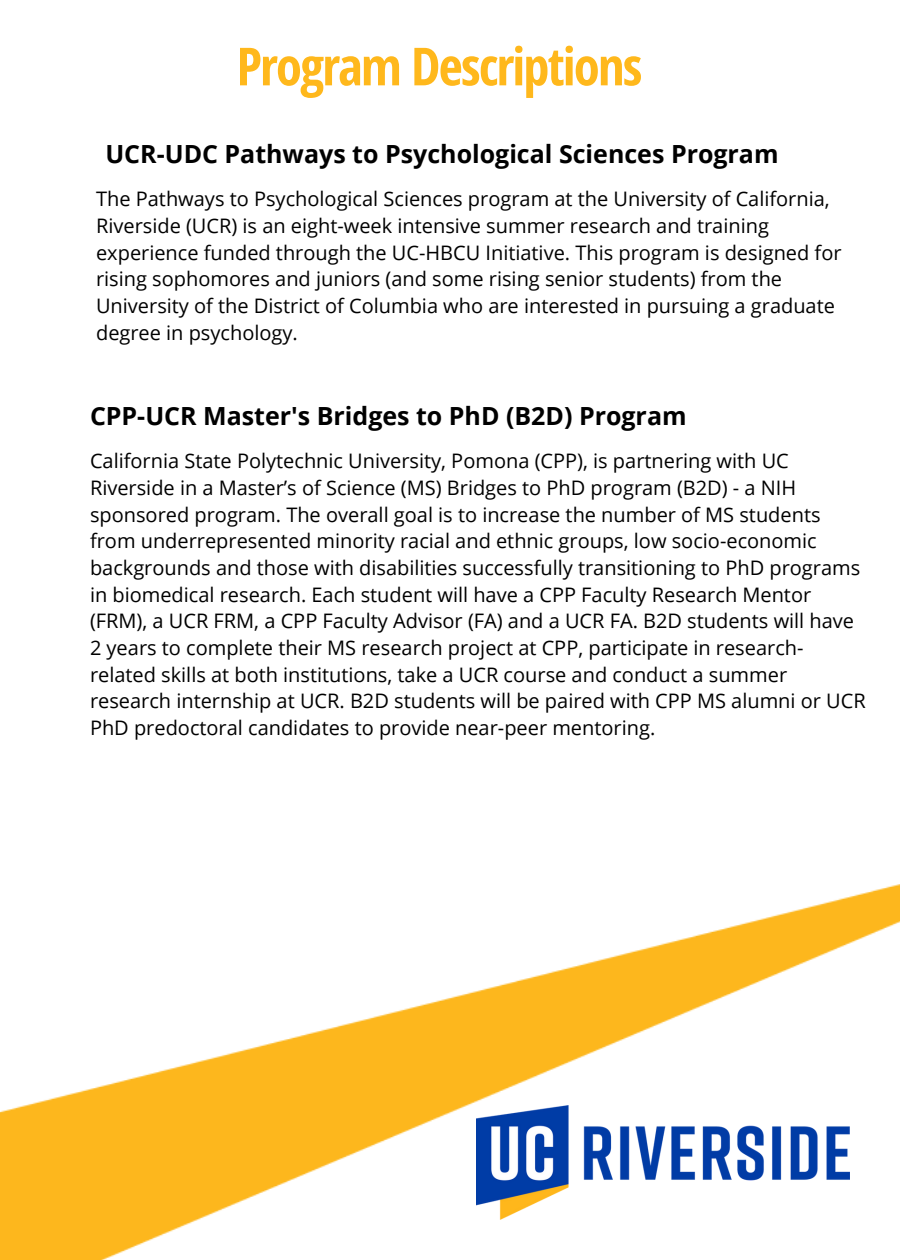
<style>
.page{position:relative;width:900px;height:1260px;background:#fff}
.page>*{position:absolute;margin:0;border:0;box-sizing:border-box;transform-origin:0 0}
.t1{font:700 52.5px "Open Sans Condensed";letter-spacing:-.035em;color:#ffb81c}
.t2{font:700 25px "Open Sans";color:#000}
.t3{font:20px/26.8px "Open Sans";color:#000}
</style>
<div class="page">
<img style="left:0;top:884px;width:900px;height:375px">
<img style="left:477px;top:1105px;width:373px;height:114px">
<h1 class="t1" style="left:237px;top:29px;width:407px">Program Descriptions</h1>
<p class="t2" style="left:105px;top:136px;width:675px">UCR-UDC Pathways to Psychological Sciences Program</p>
<p class="t3" style="left:96px;top:185px;width:747px">The Pathways to Psychological Sciences program at the University of California, Riverside (UCR) is an eight-week intensive summer research and training experience funded through the UC-HBCU Initiative. This program is designed for rising sophomores and juniors (and some rising senior students) from the University of the District of Columbia who are interested in pursuing a graduate degree in psychology.</p>
<p class="t2" style="left:90px;top:398px;width:598px">CPP-UCR Master's Bridges to PhD (B2D) Program</p>
<p class="t3" style="left:90px;top:447px;width:777px">California State Polytechnic University, Pomona (CPP), is partnering with UC Riverside in a Master’s of Science (MS) Bridges to PhD program (B2D) - a NIH sponsored program. The overall goal is to increase the number of MS students from underrepresented minority racial and ethnic groups, low socio-economic backgrounds and those with disabilities successfully transitioning to PhD programs in biomedical research. Each student will have a CPP Faculty Research Mentor (FRM), a UCR FRM, a CPP Faculty Advisor (FA) and a UCR FA. B2D students will have 2 years to complete their MS research project at CPP, participate in research&shy;related skills at both institutions, take a UCR course and conduct a summer research internship at UCR. B2D students will be paired with CPP MS alumni or UCR PhD predoctoral candidates to provide near-peer mentoring.</p>
</div>
